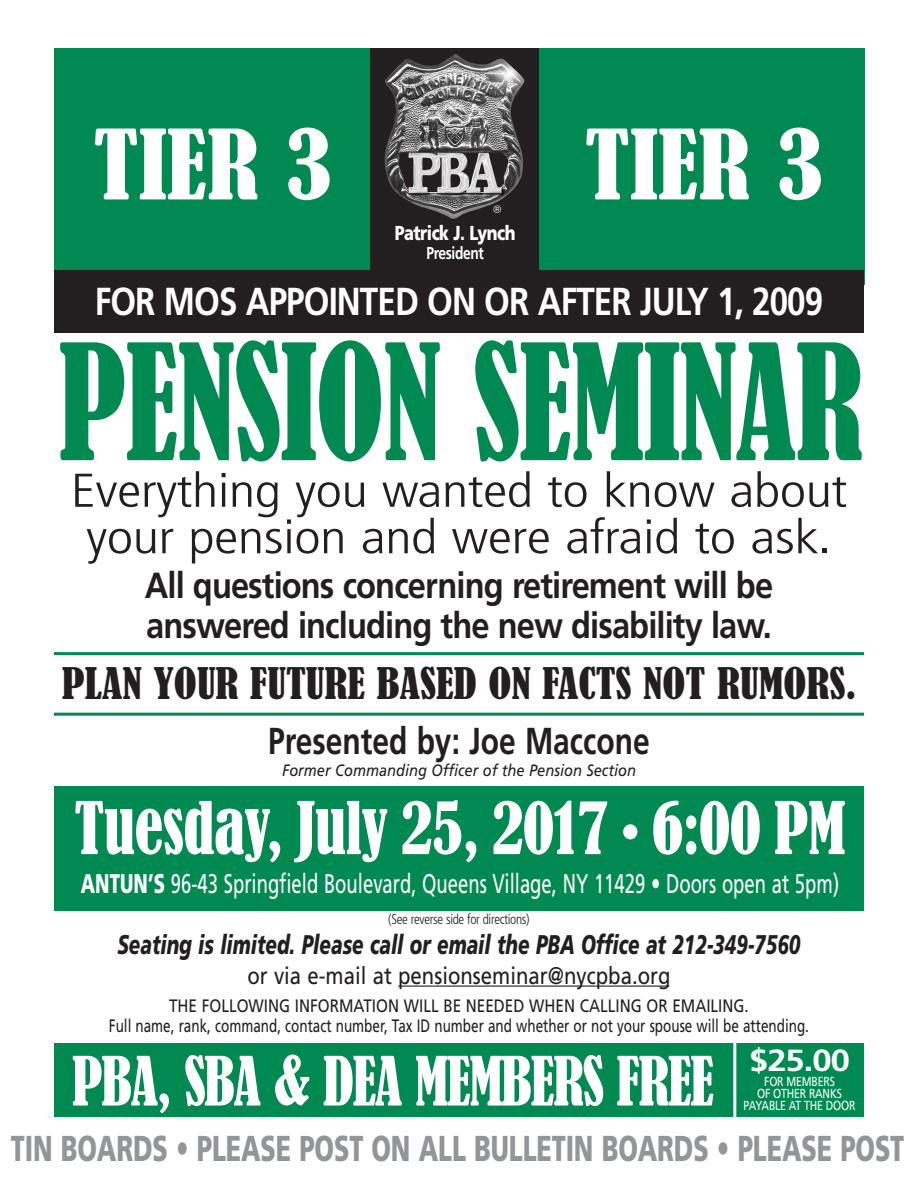
<style>
.page{position:relative;width:918px;height:1188px;background:#fff}
.page>*{position:absolute;margin:0;border:0;box-sizing:border-box;transform-origin:0 0}
.t1{font:condensed 149.55px "Bernard";letter-spacing:-.01em;color:#008a52;scale:.85 1}
.t2{font:condensed 90px "Bernard";color:#fff;scale:1.07 1}
.t3{font:condensed 67.5px "Bernard";letter-spacing:-.01em;color:#fff;scale:.95 1}
.t4{font:condensed 63.15px "Bernard";letter-spacing:-.025em;color:#fff;scale:.9 1}
.t5{font:300 condensed 47.4px/46.5px "Frutiger";letter-spacing:-.01em;color:#231f20;text-align:center;scale:1.2 1}
.t6{font:condensed 40.5px "Bernard";color:#231f20;scale:1.05 1}
.t7{font:700 39px "Frutiger";letter-spacing:-.03em;color:#fff;scale:.85 1}
.t8{font:700 37.5px "Frutiger";color:#231f20;scale:.8 1}
.t9{font:700 36.3px/40.5px "Frutiger";letter-spacing:-.03em;color:#231f20;scale:.9 1}
.t10{font:900 36px "Frutiger";letter-spacing:-.005em;color:#939598;scale:.7 1}
.t11{font:700 30.6px "Frutiger";color:#fff;scale:1.13 1}
.t12{font:27px "Frutiger";color:#fff;scale:.69 1}
.t13{font:italic 900 27px "Frutiger";color:#231f20;scale:.7 1}
.t14{font:24px "Frutiger";color:#231f20;scale:.85 1}
.t15{font:900 20.1px "Frutiger";letter-spacing:-.03em;color:#fff;scale:.8 1}
.t16{font:18px/19.5px "Frutiger";color:#231f20;text-align:center;scale:.85 1}
.t17{font:700 17.25px "Frutiger";letter-spacing:-.03em;color:#fff;scale:.8 1}
.t18{font:italic 16.5px "Frutiger";color:#231f20;scale:.89 1}
.t19{font:300 condensed 14.1px "Frutiger";letter-spacing:-.025em;color:#231f20;scale:.95 1}
.t20{font:13.05px/12px "Frutiger";letter-spacing:-.015em;color:#fff;text-align:center;scale:.8 1}
.t21{font:10.5px "Helvetica";color:#fff}
.s1{font-weight:900}
</style>
<div class="page">
<div style="left:54px;top:1043px;width:810px;height:74px;background:#008a52"></div>
<div style="left:54px;top:48px;width:810px;height:236px;background:#008a52"></div>
<div style="left:370px;top:48px;width:169px;height:226px;background:#231f20"></div>
<img style="left:384px;top:54px;width:141px;height:165px">
<hr style="left:54px;top:652px;width:810px;height:3px;background:#008a52">
<hr style="left:54px;top:713px;width:810px;height:3px;background:#008a52">
<div style="left:54px;top:786px;width:810px;height:124px;background:#008a52"></div>
<div style="left:54px;top:270px;width:810px;height:62px;background:#231f20"></div>
<hr style="left:733px;top:1041px;width:3px;height:79px;background:#fff">
<hr style="left:398px;top:986px;width:271px;height:1px;background:#231f20">
<h2 class="t2" style="left:93px;top:116px;width:225px">TIER 3</h2>
<p class="t21" style="left:494px;top:205px;width:9px">®</p>
<p class="t15" style="left:395px;top:225px;width:152px">Patrick J. Lynch</p>
<p class="t17" style="left:426px;top:246px;width:73px">President</p>
<h2 class="t2" style="left:585px;top:116px;width:225px">TIER 3</h2>
<h3 class="t7" style="left:95px;top:286px;width:858px">FOR MOS APPOINTED ON OR AFTER JULY 1, 2009</h3>
<h1 class="t1" style="left:58px;top:321px;width:949px">PENSION SEMINAR</h1>
<h3 class="t5" style="left:71px;top:471px;width:649px">Everything you wanted to know about your pension and were afraid to ask.</h3>
<h3 class="t9" style="left:145px;top:568px;width:700px">All questions concerning retirement will be answered including the new disability law.</h3>
<h3 class="t6" style="left:62px;top:661px;width:758px">PLAN YOUR FUTURE BASED ON FACTS NOT RUMORS.</h3>
<h3 class="t8" style="left:268px;top:726px;width:479px">Presented by: Joe Maccone</h3>
<p class="t18" style="left:282px;top:764px;width:399px">Former Commanding Officer of the Pension Section</p>
<h3 class="t3" style="left:74px;top:791px;width:813px">Tuesday, July 25, 2017 • 6:00 PM</h3>
<h3 class="t12" style="left:81px;top:872px;width:1100px"><span class="s1">ANTUN’S</span> 96-43 Springfield Boulevard, Queens Village, NY 11429 • Doors open at 5pm)</h3>
<h3 class="t13" style="left:117px;top:933px;width:977px">Seating is limited. Please call or email the PBA Office at 212-349-7560</h3>
<p class="t16" style="left:109px;top:997px;width:825px">THE FOLLOWING INFORMATION WILL BE NEEDED WHEN CALLING OR EMAILING.<br>Full name, rank, command, contact number, Tax ID number and whether or not your spouse will be attending.</p>
<p class="t19" style="left:388px;top:913px;width:150px">(See reverse side for directions)</p>
<h3 class="t14" style="left:247px;top:966px;width:499px">or via e-mail at pensionseminar@nycpba.org</h3>
<h3 class="t4" style="left:72px;top:1047px;width:715px">PBA, SBA &amp; DEA MEMBERS FREE</h3>
<h3 class="t11" style="left:749px;top:1048px;width:91px">$25.00</h3>
<p class="t20" style="left:744px;top:1077px;width:142px">FOR MEMBERS<br>OF OTHER RANKS<br>PAYABLE AT THE DOOR</p>
<h3 class="t10" style="left:11px;top:1134px;width:1278px">TIN BOARDS • PLEASE POST ON ALL BULLETIN BOARDS • PLEASE POST</h3>
</div>
